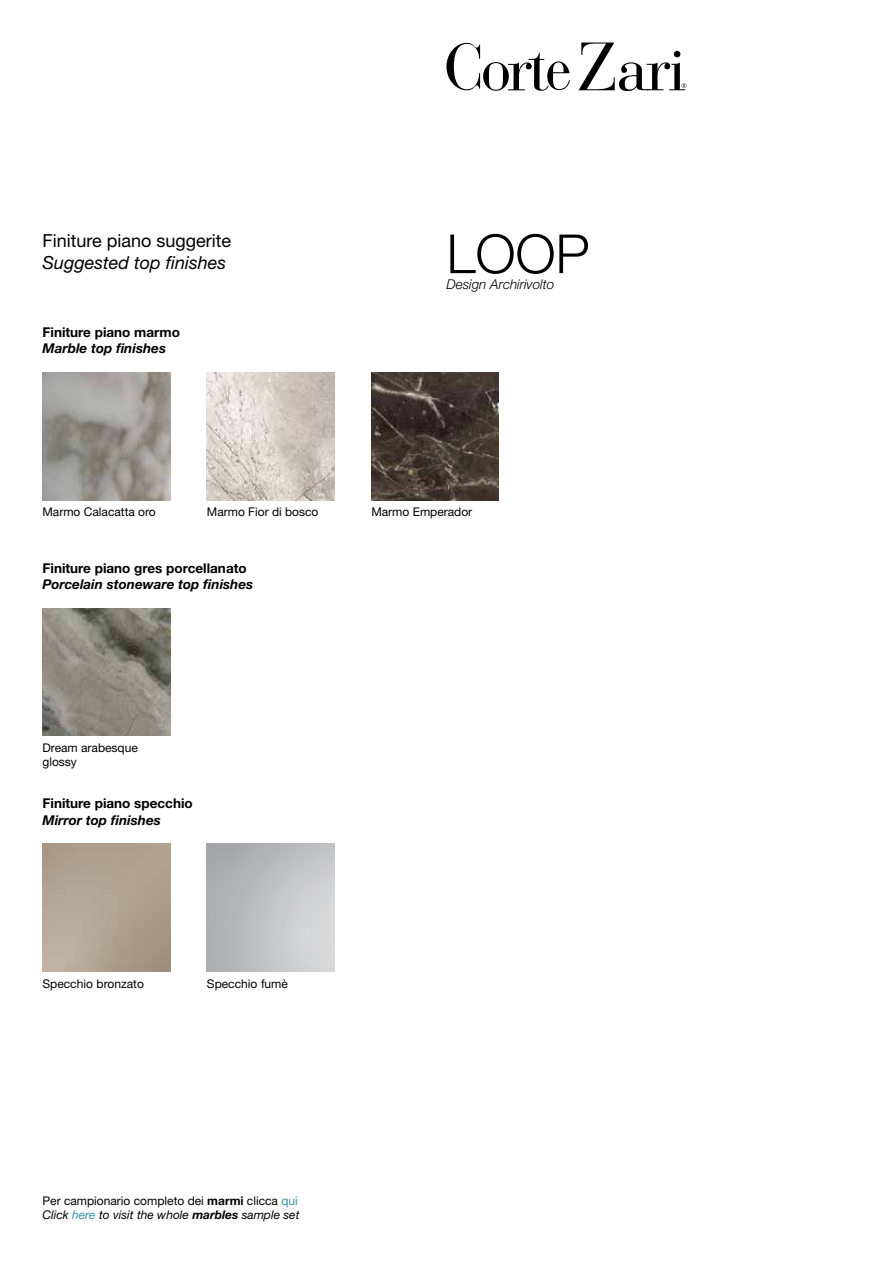
<style>
.page{position:relative;width:893px;height:1263px;background:#fff}
.page>*{position:absolute;margin:0;border:0;box-sizing:border-box;transform-origin:0 0}
.t1{font:300 54px "Helvetica Neue LT Std";color:#000}
.t2{font:18px "Helvetica Neue LT Std";color:#000}
.t3{font:italic 18px "Helvetica Neue LT Std";color:#000}
.t4{font:700 13.5px "Helvetica Neue LT Std";color:#000}
.t5{font:italic 700 13.5px "Helvetica Neue LT Std";color:#000}
.t6{font:italic 300 13.5px "Helvetica Neue LT Std";color:#000}
.t7{font:12px/14.4px "Helvetica Neue LT Std";color:#000}
.s1{font-weight:700}
.s2{color:#3792a1}
.s3{font-style:italic}
.s4{font-style:italic;color:#3792a1}
.s5{font-weight:700;font-style:italic}
</style>
<div class="page">
<svg style="left:446px;top:43px;width:124px;height:48px"></svg>
<svg style="left:579px;top:43px;width:107px;height:48px"></svg>
<img style="left:43px;top:372px;width:127px;height:128px">
<img style="left:207px;top:372px;width:127px;height:128px">
<img style="left:371px;top:372px;width:128px;height:128px">
<img style="left:43px;top:608px;width:127px;height:128px">
<h2 class="t2" style="left:43px;top:230px;width:190px">Finiture piano suggerite</h2>
<h2 class="t3" style="left:43px;top:252px;width:185px">Suggested top finishes</h2>
<p class="t4" style="left:43px;top:324px;width:139px">Finiture piano marmo</p>
<p class="t5" style="left:43px;top:340px;width:125px">Marble top finishes</p>
<h1 class="t1" style="left:446px;top:221px;width:145px">LOOP</h1>
<p class="t6" style="left:446px;top:276px;width:109px">Design Archirivolto</p>
<p class="t7" style="left:43px;top:504px;width:115px">Marmo Calacatta oro</p>
<p class="t7" style="left:207px;top:504px;width:113px">Marmo Fior di bosco</p>
<p class="t7" style="left:371px;top:504px;width:102px">Marmo Emperador</p>
<p class="t4" style="left:43px;top:559px;width:206px">Finiture piano gres porcellanato</p>
<p class="t5" style="left:43px;top:575px;width:212px">Porcelain stoneware top finishes</p>
<p class="t7" style="left:43px;top:740px;width:97px">Dream arabesque glossy</p>
<p class="t4" style="left:43px;top:795px;width:152px">Finiture piano specchio</p>
<p class="t5" style="left:43px;top:811px;width:120px">Mirror top finishes</p>
<p class="t7" style="left:43px;top:976px;width:103px">Specchio bronzato</p>
<p class="t7" style="left:207px;top:976px;width:83px">Specchio fumè</p>
<p class="t7" style="left:43px;top:1193px;width:258px">Per campionario completo dei <span class="s1">marmi</span> clicca <span class="s2">qui<br></span><span class="s3">Click</span> <span class="s4">here</span> <span class="s3">to visit the whole</span> <span class="s5">marbles</span> <span class="s3">sample set</span></p>
</div>
